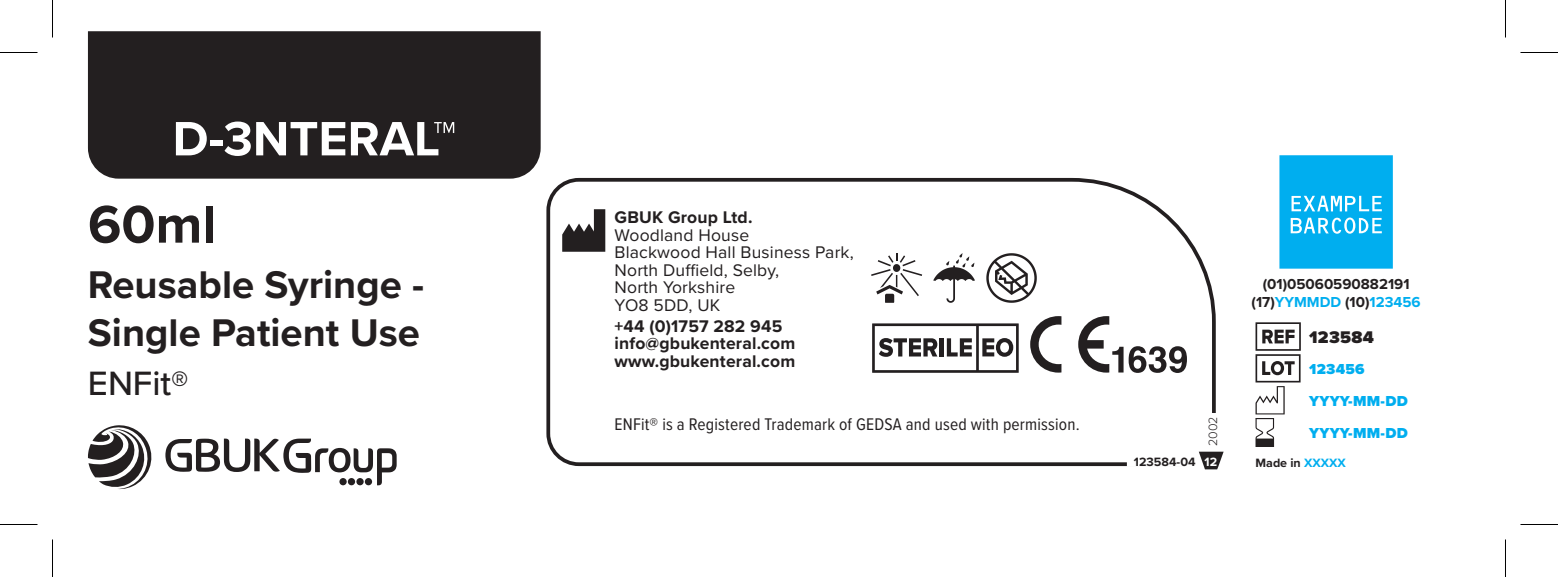
<style>
.page{position:relative;width:1558px;height:577px;background:#fff}
.page>*{position:absolute;margin:0;border:0;box-sizing:border-box;transform-origin:0 0}
.t1{font:700 55px "Proxima Nova";color:#231f20}
.t2{font:700 50px "Proxima Nova";color:#fff}
.t3{font:700 40px/48px "Proxima Nova";color:#231f20}
.t4{font:500 35px "Proxima Nova";color:#231f20}
.t5{font:17.5px/17.5px "Proxima Nova";letter-spacing:.01em;color:#231f20}
.t6{font:700 17.5px/17.5px "Proxima Nova";letter-spacing:.01em;color:#231f20}
.t7{font:17.5px "Proxima Nova Cond";letter-spacing:.01em;color:#231f20}
.t8{font:900 17.5px "Proxima Nova";letter-spacing:.02em;color:#231f20}
.t9{font:700 15px/18px "Proxima Nova";color:#231f20;text-align:center}
.t10{font:900 15px/32px "Proxima Nova";letter-spacing:.02em;color:#00aeef}
.t11{font:700 12.5px "Proxima Nova";color:#231f20}
.t12{font:300 12.5px "Proxima Nova";color:#231f20}
.t13{font:700 12.5px "Proxima Nova";color:#fff}
.s1{color:#00aeef}
</style>
<div class="page">
<svg style="left:546px;top:177px;width:670px;height:290px"></svg>
<svg style="left:871px;top:253px;width:51px;height:50px"></svg>
<svg style="left:933px;top:253px;width:42px;height:50px"></svg>
<svg style="left:986px;top:253px;width:51px;height:50px"></svg>
<svg style="left:872px;top:323px;width:147px;height:50px"></svg>
<svg style="left:1078px;top:316px;width:109px;height:57px"></svg>
<svg style="left:1030px;top:316px;width:31px;height:57px"></svg>
<svg style="left:88px;top:425px;width:64px;height:64px"></svg>
<svg style="left:165px;top:439px;width:232px;height:46px"></svg>
<div style="left:339px;top:478px;width:8px;height:7px;background:#231f20;border-radius:50%"></div>
<div style="left:348px;top:478px;width:7px;height:7px;background:#231f20;border-radius:50%"></div>
<div style="left:356px;top:478px;width:8px;height:7px;background:#231f20;border-radius:50%"></div>
<div style="left:365px;top:478px;width:7px;height:7px;background:#231f20;border-radius:50%"></div>
<div style="left:1190px;top:443px;width:41px;height:36px;background:#fff"></div>
<div style="left:1127px;top:452px;width:68px;height:15px;background:#fff"></div>
<div style="left:1210px;top:413px;width:15px;height:40px;background:#fff"></div>
<svg style="left:1199px;top:452px;width:24px;height:17px"></svg>
<svg style="left:1255px;top:322px;width:46px;height:124px"></svg>
<div style="left:88px;top:31px;width:453px;height:148px;background:#231f20"></div>
<svg style="left:1279px;top:155px;width:114px;height:114px;background:#19b6f0"></svg>
<svg style="left:562px;top:209px;width:43px;height:43px"></svg>
<hr style="left:0;top:52px;width:38px;height:1px;background:#000">
<hr style="left:1520px;top:52px;width:38px;height:1px;background:#000">
<hr style="left:0;top:524px;width:38px;height:1px;background:#000">
<hr style="left:1520px;top:524px;width:38px;height:1px;background:#000">
<hr style="left:52px;top:0;width:1px;height:37px;background:#000">
<hr style="left:52px;top:539px;width:1px;height:38px;background:#000">
<hr style="left:1505px;top:0;width:1px;height:37px;background:#000">
<hr style="left:1505px;top:539px;width:1px;height:38px;background:#000">
<h2 class="t2" style="left:173px;top:101px;width:285px">D-3NTERAL™</h2>
<h1 class="t1" style="left:88px;top:183px;width:130px">60ml</h1>
<h3 class="t3" style="left:88px;top:260px;width:338px">Reusable Syringe -<br>Single Patient Use</h3>
<h3 class="t4" style="left:88px;top:357px;width:102px">ENFit®</h3>
<p class="t6" style="left:614px;top:208px;width:139px">GBUK Group Ltd.</p>
<p class="t5" style="left:614px;top:225px;width:241px">Woodland House<br>Blackwood Hall Business Park,<br>North Duffield, Selby,<br>North Yorkshire<br>YO8 5DD, UK</p>
<p class="t6" style="left:614px;top:317px;width:182px">+44 (0)1757 282 945 info@gbukenteral.com www.gbukenteral.com</p>
<p class="t7" style="left:614px;top:412px;width:467px">ENFit® is a Registered Trademark of GEDSA and used with permission.</p>
<p class="t11" style="left:1134px;top:452px;width:63px">123584-04</p>
<p class="t12" style="left:1203px;top:446px;width:31px;rotate:-90deg">2002</p>
<p class="t13" style="left:1204px;top:452px;width:14px">12</p>
<p class="t9" style="left:1251px;top:274px;width:171px">(01)05060590882191 (17)<span class="s1">YYMMDD</span> (10)<span class="s1">123456</span></p>
<p class="t8" style="left:1309px;top:325px;width:66px">123584</p>
<p class="t10" style="left:1309px;top:353px;width:100px">123456<br>YYYY-MM-DD<br>YYYY-MM-DD</p>
<p class="t11" style="left:1255px;top:454px;width:92px">Made in <span class="s1">XXXXX</span></p>
</div>
